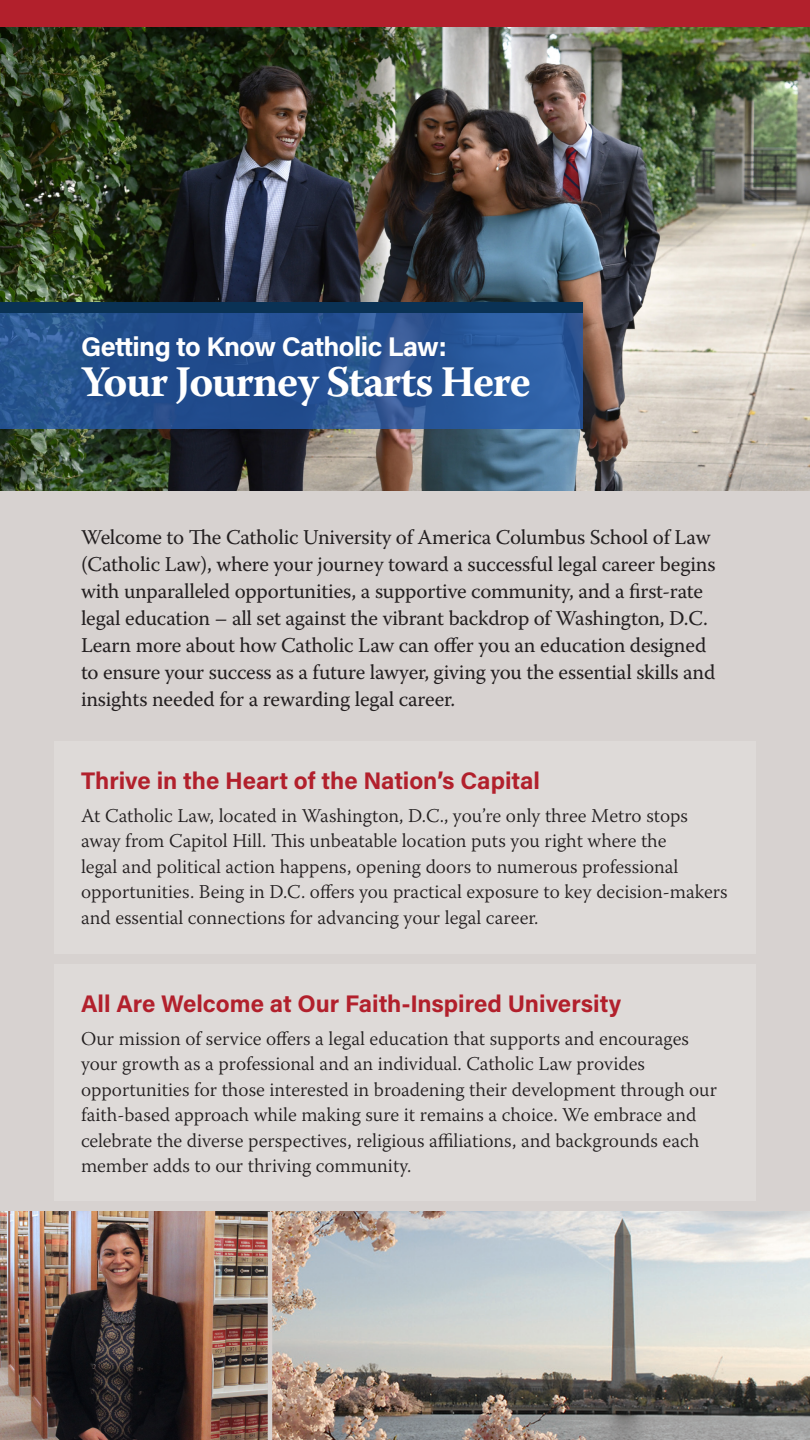
<style>
.page{position:relative;width:810px;height:1440px;background:#d7d2d0}
.page>*{position:absolute;margin:0;border:0;box-sizing:border-box;transform-origin:0 0}
.t1{font:700 43.5px "Warnock Pro";letter-spacing:-.03em;color:#fff}
.t2{font:700 27px "Acumin Pro";letter-spacing:-.02em;color:#fff}
.t3{font:700 24px "Acumin Pro";color:#b2202c}
.t4{font:21px/27px "Warnock Pro";letter-spacing:-.01em;color:#231f20}
.t5{font:300 19.5px/25.5px "Warnock Pro";color:#231f20}
</style>
<div class="page">
<div style="left:54px;top:742px;width:702px;height:212px;background:#dedad8"></div>
<img style="left:0;top:27px;width:810px;height:463px">
<svg style="left:0;top:312px;width:582px;height:117px;background:#275493"></svg>
<div style="left:0;top:302px;width:582px;height:10px;background:#0a3255"></div>
<div style="left:54px;top:964px;width:702px;height:237px;background:#dedad8"></div>
<img style="left:0;top:1212px;width:810px;height:228px">
<div style="left:0;top:0;width:810px;height:27px;background:#b2202c"></div>
<hr style="left:268px;top:1212px;width:4px;height:228px;background:#d7d2d0">
<h2 class="t2" style="left:81px;top:327px;width:367px">Getting to Know Catholic Law:</h2>
<h1 class="t1" style="left:81px;top:356px;width:451px">Your Journey Starts Here</h1>
<p class="t4" style="left:81px;top:523px;width:636px">Welcome to The Catholic University of America Columbus School of Law (Catholic Law), where your journey toward a successful legal career begins with unparalleled opportunities, a supportive community, and a first-rate legal education – all set against the vibrant backdrop of Washington, D.C.<br>Learn more about how Catholic Law can offer you an education designed to ensure your success as a future lawyer, giving you the essential skills and insights needed for a rewarding legal career.</p>
<p class="t3" style="left:81px;top:764px;width:461px">Thrive in the Heart of the Nation’s Capital</p>
<p class="t5" style="left:81px;top:802px;width:648px">At Catholic Law, located in Washington, D.C., you’re only three Metro stops away from Capitol Hill. This unbeatable location puts you right where the<br>legal and political action happens, opening doors to numerous professional opportunities. Being in D.C. offers you practical exposure to key decision-makers and essential connections for advancing your legal career.</p>
<p class="t3" style="left:81px;top:987px;width:542px">All Are Welcome at Our Faith-Inspired University</p>
<p class="t5" style="left:81px;top:1025px;width:638px">Our mission of service offers a legal education that supports and encourages your growth as a professional and an individual. Catholic Law provides opportunities for those interested in broadening their development through our faith-based approach while making sure it remains a choice. We embrace and celebrate the diverse perspectives, religious affiliations, and backgrounds each member adds to our thriving community.</p>
</div>
